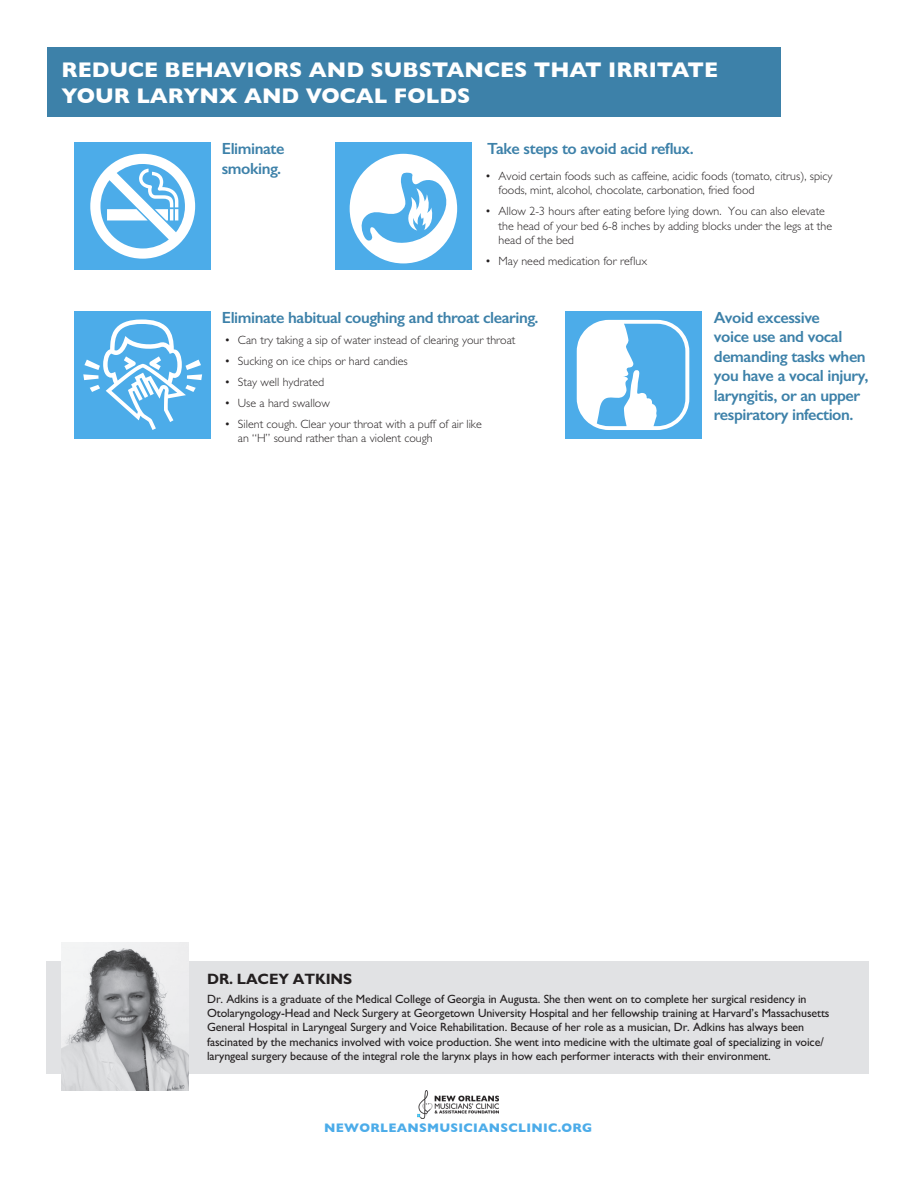
<style>
.page{position:relative;width:918px;height:1188px;background:#fff}
.page>*{position:absolute;margin:0;border:0;box-sizing:border-box;transform-origin:0 0}
.t1{font:700 21.6px/26px "Gill Sans";color:#fff}
.t2{font:600 16.2px/19.5px "Gill Sans";letter-spacing:-.025em;color:#3d81a9}
.t3{font:700 15px "M Gill Sans";letter-spacing:-.01em;color:#231f20}
.t4{font:700 12.6px "Gill Sans";letter-spacing:.02em;color:#4cace9}
.t5{font:12px/14.4px "M Gill Sans";letter-spacing:-.01em;color:#231f20}
.t6{font:300 12px/14.4px "M Gill Sans";color:#231f20}
</style>
<div class="page">
<img style="left:418px;top:1091px;width:81px;height:27px">
<div style="left:47px;top:47px;width:734px;height:70px;background:#3d81a9"></div>
<div style="left:75px;top:143px;width:136px;height:127px;background:#4cace9"></div>
<div style="left:335px;top:143px;width:137px;height:127px;background:#4cace9"></div>
<div style="left:75px;top:311px;width:136px;height:127px;background:#4cace9"></div>
<div style="left:565px;top:311px;width:136px;height:127px;background:#4cace9"></div>
<div style="left:46px;top:961px;width:823px;height:113px;background:#e1e2e4"></div>
<img style="left:62px;top:942px;width:126px;height:149px">
<svg style="left:90px;top:154px;width:105px;height:105px"></svg>
<svg style="left:83px;top:319px;width:119px;height:111px"></svg>
<div style="left:350px;top:154px;width:107px;height:109px;background:#fff;border-radius:50%"></div>
<svg style="left:360px;top:172px;width:90px;height:72px"></svg>
<svg style="left:577px;top:320px;width:112px;height:110px"></svg>
<p class="t1" style="left:62px;top:56px;width:658px">REDUCE BEHAVIORS AND SUBSTANCES THAT IRRITATE<br>YOUR LARYNX AND VOCAL FOLDS</p>
<p class="t2" style="left:222px;top:139px;width:64px">Eliminate smoking.</p>
<p class="t2" style="left:487px;top:139px;width:208px">Take steps to avoid acid reflux.</p>
<p class="t6" style="left:499px;top:169px;width:335px;text-indent:-14px">• Avoid certain foods such as caffeine, acidic foods (tomato, citrus), spicy foods, mint, alcohol, chocolate, carbonation, fried food</p>
<p class="t6" style="left:499px;top:204px;width:335px;text-indent:-14px">• Allow 2-3 hours after eating before lying down. You can also elevate the head of your bed 6-8 inches by adding blocks under the legs at the head of the bed</p>
<p class="t6" style="left:485px;top:254px;width:164px">• May need medication for reflux</p>
<p class="t2" style="left:222px;top:307px;width:318px">Eliminate habitual coughing and throat clearing.</p>
<p class="t6" style="left:224px;top:332px;width:293px">• Can try taking a sip of water instead of clearing your throat</p>
<p class="t6" style="left:224px;top:353px;width:185px">• Sucking on ice chips or hard candies</p>
<p class="t6" style="left:224px;top:374px;width:101px">• Stay well hydrated</p>
<p class="t6" style="left:224px;top:395px;width:107px">• Use a hard swallow</p>
<p class="t6" style="left:238px;top:416px;width:245px;text-indent:-14px">• Silent cough. Clear your throat with a puff of air like an “H” sound rather than a violent cough</p>
<p class="t2" style="left:714px;top:307px;width:156px">Avoid excessive<br>voice use and vocal demanding tasks when you have a vocal injury, laryngitis, or an upper respiratory infection.</p>
<p class="t3" style="left:207px;top:970px;width:146px">DR. LACEY ATKINS</p>
<p class="t5" style="left:207px;top:991px;width:624px">Dr. Adkins is a graduate of the Medical College of Georgia in Augusta. She then went on to complete her surgical residency in Otolaryngology-Head and Neck Surgery at Georgetown University Hospital and her fellowship training at Harvard’s Massachusetts General Hospital in Laryngeal Surgery and Voice Rehabilitation. Because of her role as a musician, Dr. Adkins has always been fascinated by the mechanics involved with voice production. She went into medicine with the ultimate goal of specializing in voice/ laryngeal surgery because of the integral role the larynx plays in how each performer interacts with their environment.</p>
<p class="t4" style="left:324px;top:1117px;width:270px">NEWORLEANSMUSICIANSCLINIC.ORG</p>
</div>
